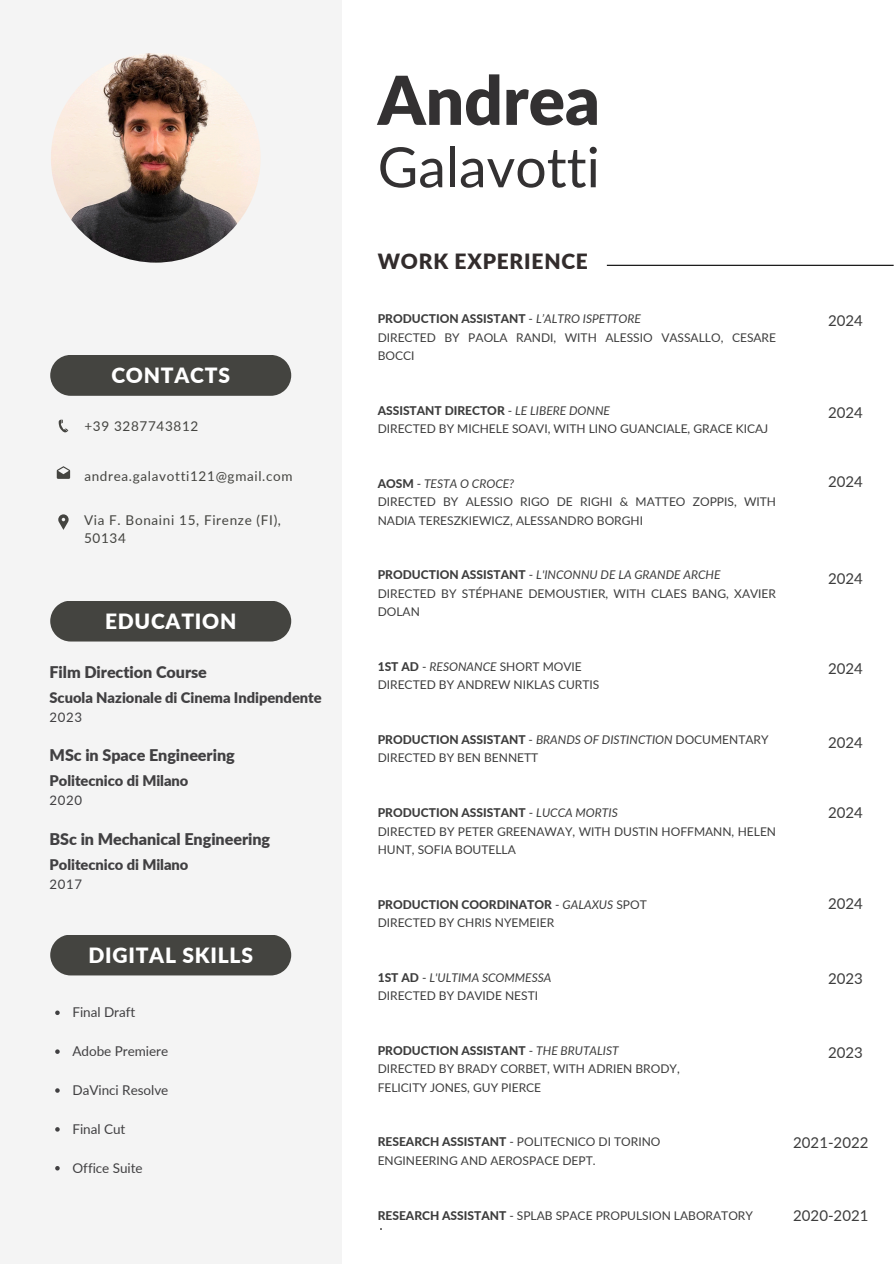
<style>
.page{position:relative;width:894px;height:1264px;background:#fff}
.page>*{position:absolute;margin:0;border:0;box-sizing:border-box;transform-origin:0 0}
.t1{font:900 67.5px "Lato";color:#333132}
.t2{font:55.5px "Lato";color:#333132}
.t3{font:900 21px "Lato";letter-spacing:.035em;color:#fff}
.t4{font:900 21px "Lato";letter-spacing:.035em;color:#322c2c}
.t5{font:900 16.05px "Lato";letter-spacing:-.005em;color:#414042}
.t6{font:15px "Lato";color:#3d3d3d}
.t7{font:900 14.7px "Lato";letter-spacing:-.005em;color:#414042}
.t8{font:13.5px/18px "Lato";letter-spacing:.05em;color:#444440}
.t9{font:13.5px "Lato";letter-spacing:-.005em;color:#414042}
.t10{font:13.2px "Lato";letter-spacing:.045em;color:#414042}
.t11{font:12px/18.3px "Lato";color:#3d3d3d}
.t12{font:800 12px "Lato";color:#3d3d3d}
.t13{font:italic 12px "Lato";color:#3d3d3d}
.s1{font-weight:400}
.s2{font-weight:400;font-style:italic}
.s3{font-weight:800;font-style:normal}
.s4{font-style:normal}
.s5{font-weight:800}
.s6{font-style:italic}
</style>
<div class="page">
<div style="left:0;top:0;width:341px;height:1263px;background:#f4f4f4"></div>
<div style="left:50px;top:355px;width:241px;height:41px;background:#444440"></div>
<div style="left:50px;top:601px;width:241px;height:40px;background:#444440"></div>
<div style="left:50px;top:935px;width:241px;height:40px;background:#444440"></div>
<svg style="left:58px;top:514px;width:10px;height:16px"></svg>
<svg style="left:57px;top:466px;width:13px;height:13px"></svg>
<svg style="left:59px;top:419px;width:9px;height:13px"></svg>
<hr style="left:606px;top:265px;width:287px;height:1px;background:#000">
<img style="left:51px;top:53px;width:209px;height:209px;border-radius:50%">
<svg style="left:55px;top:1010px;width:5px;height:5px"></svg>
<svg style="left:55px;top:1049px;width:5px;height:4px"></svg>
<svg style="left:55px;top:1127px;width:5px;height:4px"></svg>
<svg style="left:55px;top:1166px;width:5px;height:4px"></svg>
<svg style="left:55px;top:1088px;width:5px;height:4px"></svg>
<p class="t3" style="left:111px;top:362px;width:120px">CONTACTS</p>
<p class="t8" style="left:84px;top:416px;width:116px">+39 3287743812</p>
<h6 class="t8" style="left:84px;top:466px;width:210px">andrea.galavotti121@gmail.com</h6>
<p class="t8" style="left:84px;top:511px;width:198px">Via F. Bonaini 15, Firenze (FI),<br>50134</p>
<h6 class="t3" style="left:105px;top:608px;width:133px">EDUCATION</h6>
<h4 class="t5" style="left:50px;top:662px;width:159px">Film Direction Course</h4>
<h6 class="t7" style="left:50px;top:688px;width:273px">Scuola Nazionale di Cinema Indipendente</h6>
<h6 class="t10" style="left:50px;top:709px;width:34px">2023</h6>
<h6 class="t5" style="left:50px;top:745px;width:187px">MSc in Space Engineering</h6>
<h3 class="t7" style="left:50px;top:771px;width:140px">Politecnico di Milano</h3>
<h4 class="t10" style="left:50px;top:792px;width:34px">2020</h4>
<h4 class="t5" style="left:50px;top:829px;width:222px">BSc in Mechanical Engineering</h4>
<h4 class="t7" style="left:50px;top:855px;width:140px">Politecnico di Milano</h4>
<h4 class="t10" style="left:50px;top:876px;width:34px">2017</h4>
<h6 class="t3" style="left:88px;top:942px;width:166px">DIGITAL SKILLS</h6>
<p class="t9" style="left:72px;top:1003px;width:64px">Final Draft</p>
<p class="t9" style="left:72px;top:1042px;width:97px">Adobe Premiere</p>
<p class="t9" style="left:72px;top:1081px;width:97px">DaVinci Resolve</p>
<p class="t9" style="left:72px;top:1120px;width:54px">Final Cut</p>
<p class="t9" style="left:72px;top:1159px;width:72px">Office Suite</p>
<p class="t1" style="left:377px;top:58px;width:224px">Andrea</p>
<p class="t2" style="left:377px;top:132px;width:224px">Galavotti</p>
<p class="t4" style="left:377px;top:248px;width:212px">WORK EXPERIENCE</p>
<p class="t12" style="left:377px;top:311px;width:264px">PRODUCTION ASSISTANT <span class="s1">-</span> <span class="s2">L’ALTRO ISPETTORE</span></p>
<p class="t11" style="left:377px;top:328px;width:400px">DIRECTED BY PAOLA RANDI, WITH ALESSIO VASSALLO, CESARE<br>BOCCI</p>
<h5 class="t6" style="left:827px;top:311px;width:36px">2024</h5>
<p class="t12" style="left:377px;top:403px;width:234px">ASSISTANT DIRECTOR <span class="s1">-</span> <span class="s2">LE LIBERE DONNE</span></p>
<p class="t11" style="left:377px;top:419px;width:392px">DIRECTED BY MICHELE SOAVI, WITH LINO GUANCIALE, GRACE KICAJ</p>
<h5 class="t6" style="left:827px;top:403px;width:36px">2024</h5>
<p class="t13" style="left:377px;top:476px;width:138px"><span class="s3">AOSM</span> <span class="s4">-</span> TESTA O CROCE?</p>
<h4 class="t11" style="left:377px;top:492px;width:400px">DIRECTED BY ALESSIO RIGO DE RIGHI &amp; MATTEO ZOPPIS, WITH<br>NADIA TERESZKIEWICZ, ALESSANDRO BORGHI</h4>
<h5 class="t6" style="left:827px;top:472px;width:36px">2024</h5>
<h1 class="t13" style="left:377px;top:567px;width:344px"><span class="s3">PRODUCTION ASSISTANT</span> <span class="s4">-</span> L'INCONNU DE LA GRANDE ARCHE</h1>
<h2 class="t11" style="left:377px;top:584px;width:400px">DIRECTED BY STÉPHANE DEMOUSTIER, WITH CLAES BANG, XAVIER<br>DOLAN</h2>
<h3 class="t6" style="left:827px;top:569px;width:36px">2024</h3>
<h3 class="t11" style="left:377px;top:657px;width:206px"><span class="s5">1ST AD</span> - <span class="s6">RESONANCE</span> SHORT MOVIE</h3>
<p class="t11" style="left:377px;top:675px;width:223px">DIRECTED BY ANDREW NIKLAS CURTIS</p>
<p class="t6" style="left:827px;top:659px;width:36px">2024</p>
<h5 class="t12" style="left:377px;top:732px;width:392px">PRODUCTION ASSISTANT <span class="s1">-</span> <span class="s2">BRANDS OF DISTINCTION</span> <span class="s1">DOCUMENTARY</span></h5>
<p class="t11" style="left:377px;top:748px;width:162px">DIRECTED BY BEN BENNETT</p>
<p class="t6" style="left:827px;top:732px;width:36px">2024</p>
<p class="t12" style="left:377px;top:805px;width:241px">PRODUCTION ASSISTANT <span class="s1">-</span> <span class="s2">LUCCA MORTIS</span></p>
<p class="t11" style="left:377px;top:821px;width:400px">DIRECTED BY PETER GREENAWAY, WITH DUSTIN HOFFMANN, HELEN<br>HUNT, SOFIA BOUTELLA</p>
<h5 class="t6" style="left:827px;top:803px;width:36px">2024</h5>
<p class="t12" style="left:377px;top:896px;width:270px">PRODUCTION COORDINATOR <span class="s1">-</span> <span class="s2">GALAXUS</span> <span class="s1">SPOT</span></p>
<p class="t11" style="left:377px;top:913px;width:178px">DIRECTED BY CHRIS NYEMEIER</p>
<p class="t6" style="left:827px;top:894px;width:36px">2024</p>
<p class="t13" style="left:377px;top:970px;width:175px"><span class="s3">1ST AD</span> <span class="s4">-</span> L'ULTIMA SCOMMESSA</p>
<p class="t11" style="left:377px;top:986px;width:162px">DIRECTED BY DAVIDE NESTI</p>
<p class="t6" style="left:827px;top:968px;width:36px">2023</p>
<p class="t12" style="left:377px;top:1043px;width:242px">PRODUCTION ASSISTANT <span class="s1">-</span> <span class="s2">THE BRUTALIST</span></p>
<p class="t11" style="left:377px;top:1059px;width:303px">DIRECTED BY BRADY CORBET, WITH ADRIEN BRODY,</p>
<p class="t11" style="left:377px;top:1077px;width:165px">FELICITY JONES, GUY PIERCE</p>
<h5 class="t6" style="left:827px;top:1043px;width:36px">2023</h5>
<p class="t11" style="left:377px;top:1132px;width:284px"><span class="s5">RESEARCH ASSISTANT</span> - POLITECNICO DI TORINO</p>
<p class="t11" style="left:377px;top:1150px;width:219px">ENGINEERING AND AEROSPACE DEPT.</p>
<h5 class="t6" style="left:793px;top:1133px;width:77px">2021-2022</h5>
<p class="t11" style="left:377px;top:1205px;width:376px"><span class="s5">RESEARCH ASSISTANT</span> - SPLAB SPACE PROPULSION LABORATORY</p>
<h5 class="t6" style="left:793px;top:1205px;width:77px">2020-2021</h5>
</div>
